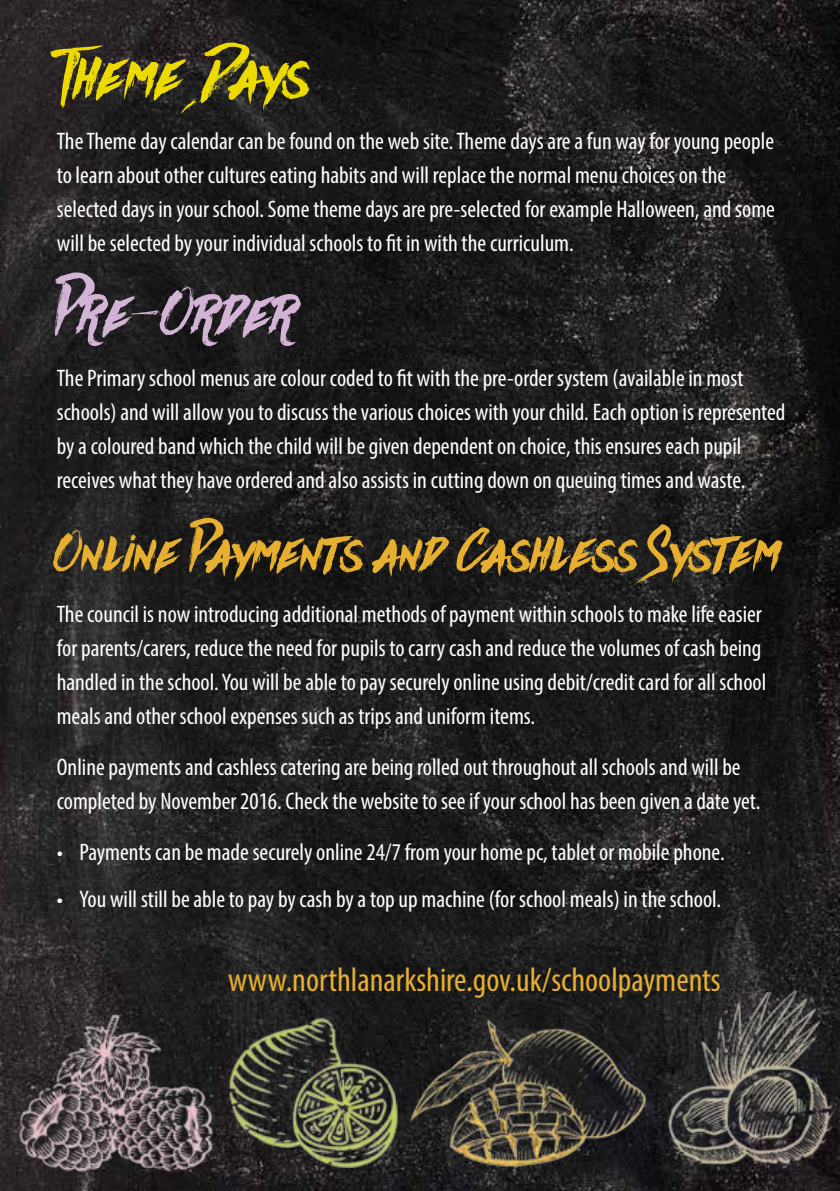
<style>
.page{position:relative;width:840px;height:1191px;background:#fff}
.page>*{position:absolute;margin:0;border:0;box-sizing:border-box;transform-origin:0 0}
.t1{font:70px "Againts";letter-spacing:.03em;color:#ecda00}
.t2{font:70px "Againts";letter-spacing:.03em;color:#d4b4d6}
.t3{font:60px "Againts";letter-spacing:.02em;color:#e6af2f}
.t4{font:condensed 34px "Myriad Pro";color:#e6af2f}
.t5{font:condensed 24px/34px "Myriad Pro";color:#fff}
</style>
<div class="page">
<img style="left:0;top:0;width:839px;height:1191px">
<img style="left:2px;top:985px;width:837px;height:187px">
<h1 class="t1" style="left:57px;top:33px;width:252px">Theme Days</h1>
<p class="t5" style="left:57px;top:123px;width:719px">The Theme day calendar can be found on the web site. Theme days are a fun way for young people to learn about other cultures eating habits and will replace the normal menu choices on the selected days in your school. Some theme days are pre-selected for example Halloween, and some will be selected by your individual schools to fit in with the curriculum.</p>
<h1 class="t2" style="left:57px;top:270px;width:239px">Pre-Order</h1>
<p class="t5" style="left:57px;top:360px;width:729px">The Primary school menus are colour coded to fit with the pre-order system (available in most schools) and will allow you to discuss the various choices with your child. Each option is represented by a coloured band which the child will be given dependent on choice, this ensures each pupil receives what they have ordered and also assists in cutting down on queuing times and waste.</p>
<h2 class="t3" style="left:57px;top:515px;width:722px">Online Payments and Cashless System</h2>
<p class="t5" style="left:57px;top:597px;width:710px">The council is now introducing additional methods of payment within schools to make life easier for parents/carers, reduce the need for pupils to carry cash and reduce the volumes of cash being handled in the school. You will be able to pay securely online using debit/credit card for all school meals and other school expenses such as trips and uniform items.</p>
<p class="t5" style="left:57px;top:750px;width:704px">Online payments and cashless catering are being rolled out throughout all schools and will be completed by November 2016. Check the website to see if your school has been given a date yet.</p>
<p class="t5" style="left:57px;top:835px;width:669px">• Payments can be made securely online 24/7 from your home pc, tablet or mobile phone.</p>
<p class="t5" style="left:57px;top:881px;width:665px">• You will still be able to pay by cash by a top up machine (for school meals) in the school.</p>
<h3 class="t4" style="left:228px;top:959px;width:494px">www.northlanarkshire.gov.uk/schoolpayments</h3>
</div>
